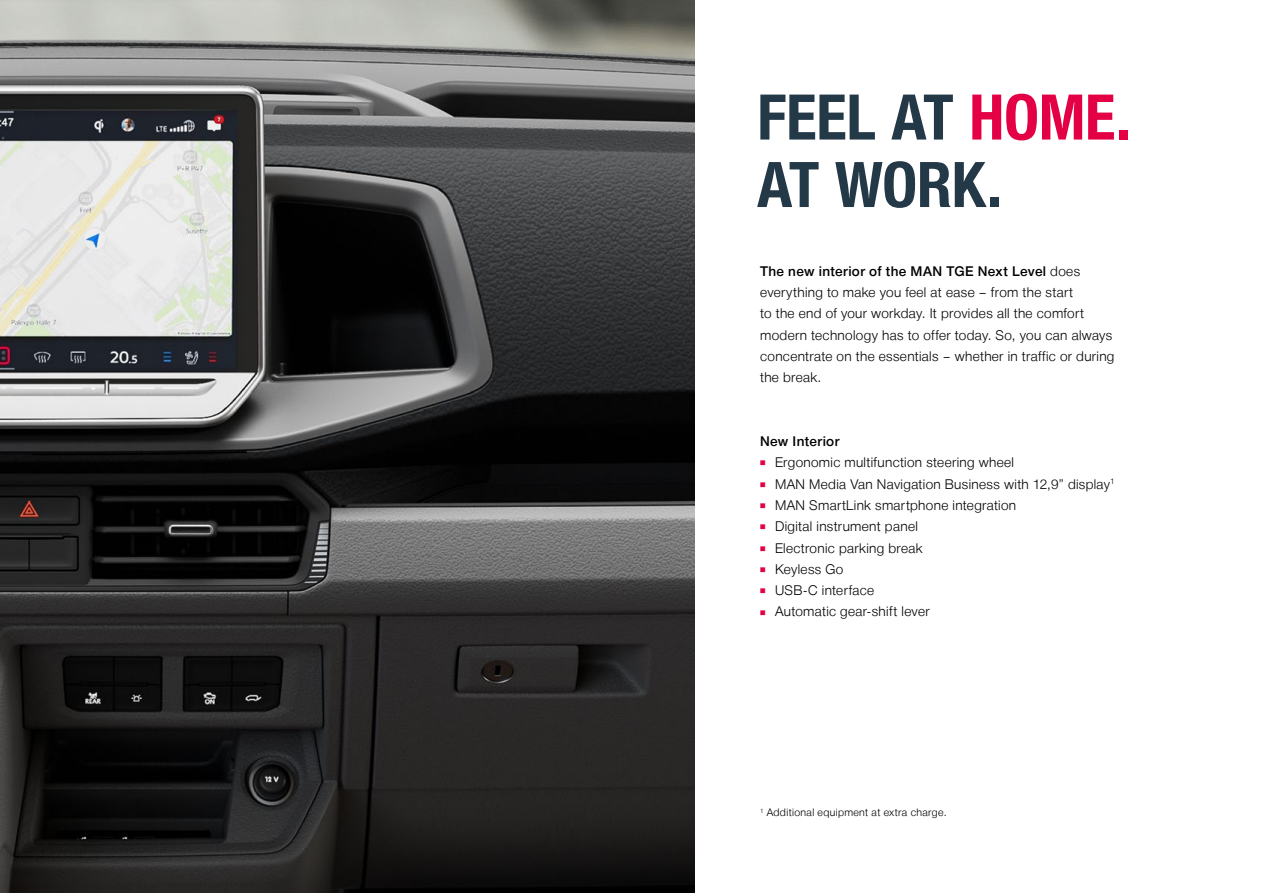
<style>
.page{position:relative;width:1263px;height:893px;background:#fff}
.page>*{position:absolute;margin:0;border:0;box-sizing:border-box;transform-origin:0 0}
.t1{font:700 63px/67.5px "Man Global Condensed";letter-spacing:-.005em;color:#243948}
.t2{font:300 13.5px/21.3px "Man Global";letter-spacing:.025em;color:#000}
.t3{font:300 10.5px "Man Global";letter-spacing:.035em;color:#000}
.s1{color:#e40045}
.s2{font-weight:500}
.s3{font-weight:400;font-size:9px;color:#e40045}
</style>
<div class="page">
<img style="left:0;top:0;width:695px;height:893px">
<h1 class="t1" style="left:757px;top:84px;width:375px">FEEL AT <span class="s1">HOME.<br></span>AT WORK.</h1>
<p class="t2" style="left:760px;top:260px;width:356px"><span class="s2">The new interior of the MAN TGE Next Level</span> does everything to make you feel at ease – from the start<br>to the end of your workday. It provides all the comfort modern technology has to offer today. So, you can always concentrate on the essentials – whether in traffic or during the break.</p>
<p class="t2" style="left:760px;top:431px;width:356px"><span class="s2">New Interior<br></span><span class="s3">◾</span> Ergonomic multifunction steering wheel<br><span class="s3">◾</span> MAN Media Van Navigation Business with 12,9” display<sup>1 </sup><span class="s3">◾</span> MAN SmartLink smartphone integration<br><span class="s3">◾</span> Digital instrument panel<br><span class="s3">◾</span> Electronic parking break<br><span class="s3">◾</span> Keyless Go<br><span class="s3">◾</span> USB-C interface<br><span class="s3">◾</span> Automatic gear-shift lever</p>
<p class="t3" style="left:760px;top:806px;width:188px"><sup>1</sup> Additional equipment at extra charge.</p>
</div>
